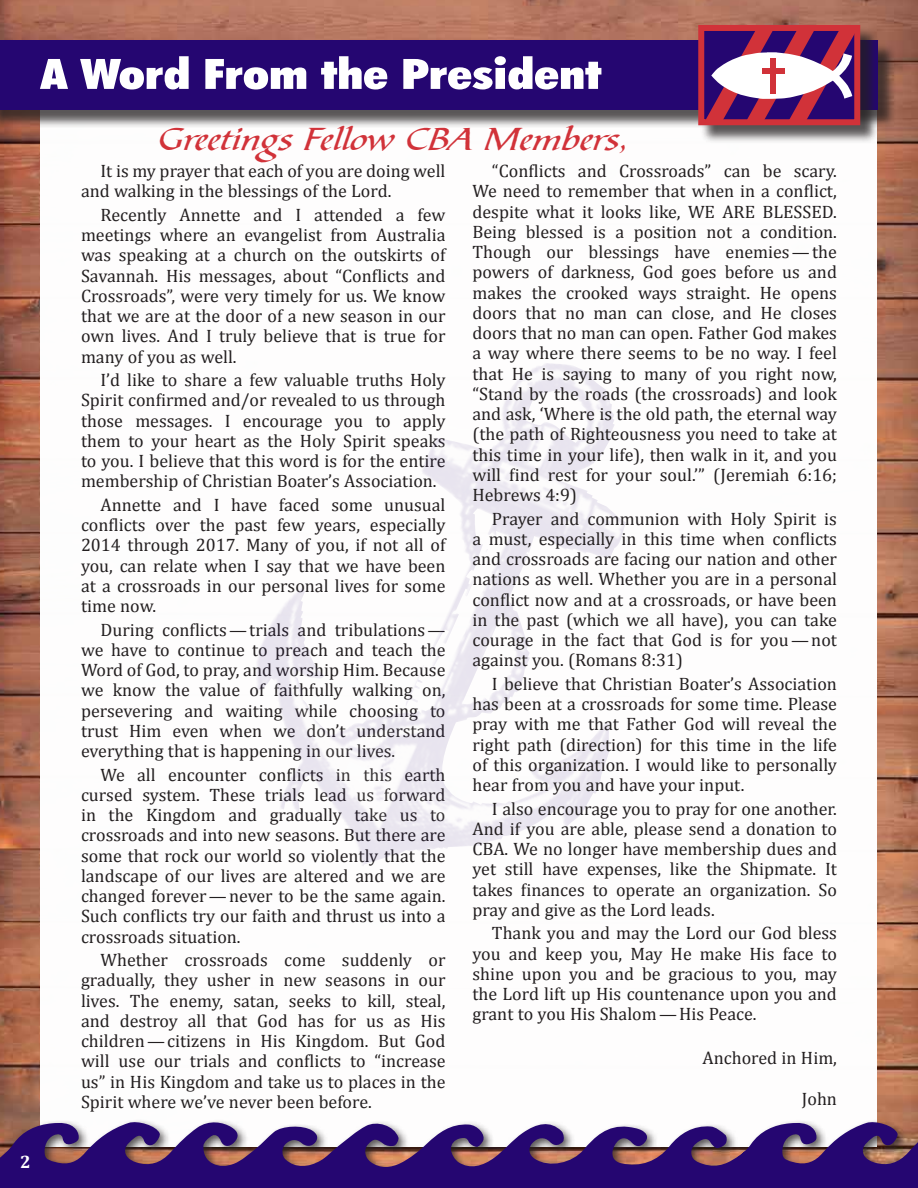
<style>
.page{position:relative;width:918px;height:1188px;background:#fff}
.page>*{position:absolute;margin:0;border:0;box-sizing:border-box;transform-origin:0 0}
.t1{font:900 condensed 42px "Futura BT";color:#fff;scale:1.25 1}
.t2{font:33px "Bible Scr T";color:#d13239;scale:1.25 1}
.t3{font:18px/20.2px "Cambria";color:#231f20;text-align:justify}
.t4{font:700 18px "Cambria";color:#fff}
</style>
<div class="page">
<img style="left:0;top:0;width:918px;height:1119px">
<div style="left:40px;top:40px;width:838px;height:1108px;background:#fff"></div>
<svg style="left:0;top:1119px;width:918px;height:69px;fill:#250671"></svg>
<div style="left:0;top:43px;width:896px;height:86px;background:#231f20;opacity:.75"></div>
<div style="left:0;top:40px;width:878px;height:70px;background:#250671"></div>
<div style="left:701px;top:27px;width:178px;height:117px;background:#231f20;opacity:.75"></div>
<svg style="left:705px;top:32px;width:148px;height:86px"></svg>
<div style="left:770px;top:59px;width:6px;height:35px;background:#d13239"></div>
<div style="left:762px;top:68px;width:22px;height:5px;background:#d13239"></div>
<div style="left:698px;top:25px;width:162px;height:100px;border:6px solid #d13239"></div>
<img style="left:296px;top:366px;width:244px;height:370px">
<h1 class="t1" style="left:40px;top:48px;width:450px">A Word From the President</h1>
<h2 class="t2" style="left:158px;top:121px;width:378px">Greetings Fellow CBA Members,</h2>
<p class="t3" style="left:472px;top:161px;width:366px;text-indent:19px">“Conflicts and Crossroads” can be scary.<br>We need to remember that when in a conflict, despite what it looks like, WE ARE BLESSED.<br>Being blessed is a position not a condition.<br>Though our blessings have enemies—the powers of darkness, God goes before us and makes the crooked ways straight. He opens doors that no man can close, and He closes doors that no man can open. Father God makes a way where there seems to be no way. I feel that He is saying to many of you right now, “Stand by the roads (the crossroads) and look and ask, ‘Where is the old path, the eternal way (the path of Righteousness you need to take at this time in your life), then walk in it, and you will find rest for your soul.’” (Jeremiah 6:16; Hebrews 4:9)</p>
<p class="t3" style="left:472px;top:508px;width:366px;text-indent:19px">Prayer and communion with Holy Spirit is a must, especially in this time when conflicts and crossroads are facing our nation and other nations as well. Whether you are in a personal conflict now and at a crossroads, or have been in the past (which we all have), you can take courage in the fact that God is for you—not against you. (Romans 8:31)</p>
<p class="t3" style="left:472px;top:674px;width:366px;text-indent:19px">I believe that Christian Boater’s Association has been at a crossroads for some time. Please pray with me that Father God will reveal the right path (direction) for this time in the life of this organization. I would like to personally hear from you and have your input.</p>
<p class="t3" style="left:472px;top:798px;width:366px;text-indent:19px">I also encourage you to pray for one another.<br>And if you are able, please send a donation to CBA. We no longer have membership dues and yet still have expenses, like the Shipmate. It takes finances to operate an organization. So pray and give as the Lord leads.</p>
<p class="t3" style="left:472px;top:923px;width:366px;text-indent:19px">Thank you and may the Lord our God bless you and keep you, May He make His face to shine upon you and be gracious to you, may the Lord lift up His countenance upon you and grant to you His Shalom—His Peace.</p>
<p class="t3" style="left:703px;top:1048px;width:136px">Anchored in Him,</p>
<p class="t3" style="left:802px;top:1088px;width:37px">John</p>
<p class="t3" style="left:81px;top:161px;width:366px;text-indent:19px">It is my prayer that each of you are doing well and walking in the blessings of the Lord.</p>
<p class="t3" style="left:81px;top:205px;width:366px;text-indent:19px">Recently Annette and I attended a few meetings where an evangelist from Australia was speaking at a church on the outskirts of Savannah. His messages, about “Conflicts and Crossroads”, were very timely for us. We know that we are at the door of a new season in our own lives. And I truly believe that is true for many of you as well.</p>
<p class="t3" style="left:81px;top:370px;width:366px;text-indent:19px">I’d like to share a few valuable truths Holy Spirit confirmed and/or revealed to us through those messages. I encourage you to apply them to your heart as the Holy Spirit speaks to you. I believe that this word is for the entire membership of Christian Boater’s Association.</p>
<p class="t3" style="left:81px;top:495px;width:366px;text-indent:19px">Annette and I have faced some unusual conflicts over the past few years, especially 2014 through 2017. Many of you, if not all of you, can relate when I say that we have been at a crossroads in our personal lives for some time now.</p>
<p class="t3" style="left:81px;top:619px;width:366px;text-indent:19px">During conflicts—trials and tribulations— we have to continue to preach and teach the Word of God, to pray, and worship Him. Because we know the value of faithfully walking on, persevering and waiting while choosing to trust Him even when we don’t understand everything that is happening in our lives.</p>
<p class="t3" style="left:81px;top:764px;width:366px;text-indent:19px">We all encounter conflicts in this earth cursed system. These trials lead us forward in the Kingdom and gradually take us to crossroads and into new seasons. But there are some that rock our world so violently that the landscape of our lives are altered and we are changed forever—never to be the same again.<br>Such conflicts try our faith and thrust us into a crossroads situation.</p>
<p class="t3" style="left:81px;top:950px;width:366px;text-indent:19px">Whether crossroads come suddenly or gradually, they usher in new seasons in our lives. The enemy, satan, seeks to kill, steal, and destroy all that God has for us as His children—citizens in His Kingdom. But God will use our trials and conflicts to “increase us” in His Kingdom and take us to places in the Spirit where we’ve never been before.</p>
<p class="t4" style="left:20px;top:1151px;width:12px">2</p>
</div>
